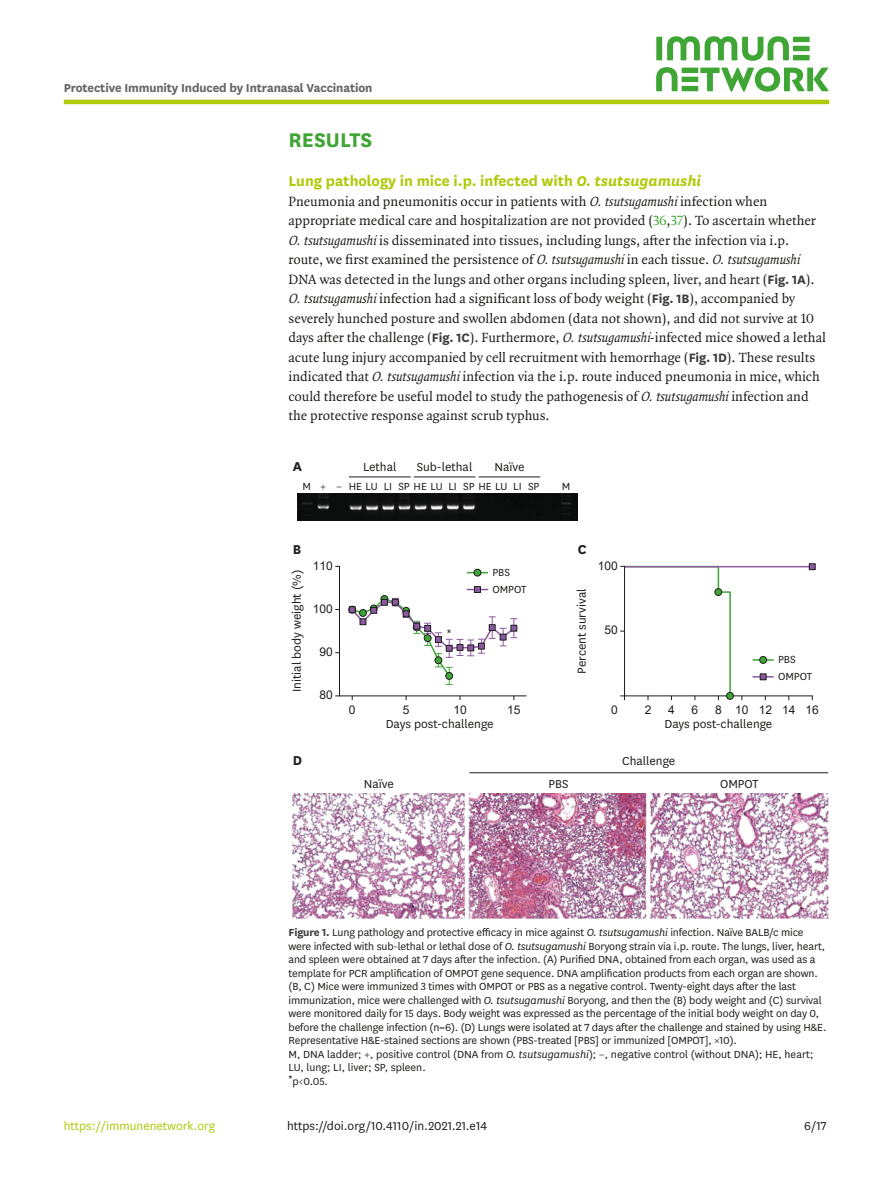
<style>
.page{position:relative;width:893px;height:1191px;background:#fff}
.page>*{position:absolute;margin:0;border:0;box-sizing:border-box;transform-origin:0 0}
.body_title1{font:700 23.1px "National";color:#3fa535}
.body_title2_stacked{font:700 16.5px "National";color:#afca0b}
.t1{font:700 15px "National";color:#1d1d1b}
.body_p_first{font:14.25px/19.5px "Quadraat OT";color:#1d1d1b}
.t2{font:13.5px "National";color:#1d1d1b}
.t3{font:700 13.5px "National";letter-spacing:-.01em;color:#646463}
.t4{font:13.5px "National";color:#afca0b}
.t5{font:12px/13.5px "National";letter-spacing:-.01em;color:#1d1d1b}
.t6{font:12px "Arial";color:#1d1d1b}
.t7{font:11.85px "Arial Unicode MS";color:#1d1d1b}
.s1{font-style:italic}
.s2{color:#3fa535}
.s3{font-family:"National";font-weight:700;color:#3d3d3c}
.s4{font-weight:700;color:#3d3d3c}
.s5{font-family:"Arial Unicode MS";font-size:10.5px}
</style>
<div class="page">
<hr style="left:64px;top:100px;width:765px;height:4px;background:#afca0b">
<svg style="left:656px;top:36px;width:173px;height:56px"></svg>
<img style="left:297px;top:494px;width:281px;height:27px">
<hr style="left:349px;top:476px;width:62px;height:1px;background:#1d1d1b">
<hr style="left:414px;top:476px;width:61px;height:1px;background:#1d1d1b">
<hr style="left:479px;top:476px;width:61px;height:1px;background:#1d1d1b">
<img style="left:292px;top:793px;width:537px;height:125px">
<hr style="left:469px;top:772px;width:359px;height:1px;background:#1d1d1b">
<hr style="left:624px;top:566px;width:188px;height:1px;background:#8b59a0">
<hr style="left:339px;top:566px;width:1px;height:130px;background:#1d1d1b">
<hr style="left:339px;top:695px;width:188px;height:1px;background:#1d1d1b">
<hr style="left:624px;top:695px;width:188px;height:1px;background:#1d1d1b">
<svg style="left:620px;top:565px;width:112px;height:135px"></svg>
<svg style="left:467px;top:572px;width:21px;height:1px"></svg>
<div style="left:474px;top:569px;width:7px;height:7px;background:#3fa535;border:1px solid #1d1d1b;border-radius:50%"></div>
<div style="left:715px;top:588px;width:7px;height:7px;background:#3fa535;border:1px solid #1d1d1b;border-radius:50%"></div>
<div style="left:726px;top:692px;width:8px;height:7px;background:#3fa535;border:1px solid #1d1d1b;border-radius:50%"></div>
<svg style="left:752px;top:659px;width:22px;height:1px"></svg>
<div style="left:759px;top:656px;width:8px;height:7px;background:#3fa535;border:1px solid #1d1d1b;border-radius:50%"></div>
<svg style="left:752px;top:674px;width:22px;height:6px"></svg>
<div style="left:760px;top:673px;width:6px;height:7px;border:1px solid #1d1d1b"></div>
<svg style="left:349px;top:586px;width:168px;height:99px"></svg>
<div style="left:809px;top:563px;width:6px;height:7px;border:1px solid #1d1d1b"></div>
<p class="t3" style="left:64px;top:78px;width:310px">Protective Immunity Induced by Intranasal Vaccination</p>
<p class="body_title1" style="left:289px;top:124px;width:85px">RESULTS</p>
<p class="body_title2_stacked" style="left:289px;top:169px;width:414px">Lung pathology in mice i.p. infected with <span class="s1">O. tsutsugamushi</span></p>
<p class="body_p_first" style="left:289px;top:191px;width:539px">Pneumonia and pneumonitis occur in patients with <span class="s1">O.tsutsugamushi</span>infection when appropriate medical care and hospitalization are not provided (<span class="s2">36</span>,<span class="s2">37</span>). To ascertain whether <span class="s1">O.tsutsugamushi</span>is disseminated into tissues, including lungs, after the infection via i.p. route, we first examined the persistence of <span class="s1">O.tsutsugamushi</span>in each tissue. <span class="s1">O.tsutsugamushi </span>DNA was detected in the lungs and other organs including spleen, liver, and heart (<span class="s3">Fig. 1A</span>).<br><span class="s1">O.tsutsugamushi</span>infection had a significant loss of body weight (<span class="s3">Fig. 1B</span>), accompanied by severely hunched posture and swollen abdomen (data not shown), and did not survive at 10 days after the challenge (<span class="s3">Fig. 1C</span>). Furthermore, <span class="s1">O.tsutsugamushi</span>-infected mice showed a lethal acute lung injury accompanied by cell recruitment with hemorrhage (<span class="s3">Fig. 1D</span>). These results indicated that <span class="s1">O.tsutsugamushi</span>infection via the i.p. route induced pneumonia in mice, which could therefore be useful model to study the pathogenesis of <span class="s1">O.tsutsugamushi</span>infection and the protective response against scrub typhus.</p>
<p class="t1" style="left:293px;top:456px;width:11px">A</p>
<p class="t2" style="left:363px;top:458px;width:35px">Lethal</p>
<p class="t2" style="left:417px;top:458px;width:57px">Sub-lethal</p>
<p class="t2" style="left:494px;top:458px;width:32px">Naïve</p>
<p class="t5" style="left:303px;top:479px;width:238px">M + − HE LU LI SP HE LU LI SP HE LU LI SP</p>
<p class="t5" style="left:562px;top:479px;width:10px">M</p>
<p class="t1" style="left:293px;top:539px;width:10px">B</p>
<p class="t1" style="left:578px;top:539px;width:10px">C</p>
<p class="t2" style="left:288px;top:692px;width:124px;rotate:-90deg">Initial body weight (%)</p>
<p class="t6" style="left:313px;top:557px;width:22px">110</p>
<p class="t6" style="left:313px;top:600px;width:22px">100</p>
<p class="t6" style="left:319px;top:643px;width:15px">90</p>
<p class="t6" style="left:319px;top:686px;width:15px">80</p>
<p class="t7" style="left:447px;top:625px;width:6px">*</p>
<p class="t5" style="left:492px;top:563px;width:36px;line-height:16.8px">PBS<br>OMPOT</p>
<p class="t2" style="left:573px;top:673px;width:87px;rotate:-90deg">Percent survival</p>
<p class="t6" style="left:598px;top:557px;width:22px">100</p>
<p class="t6" style="left:604px;top:622px;width:15px">50</p>
<p class="t5" style="left:778px;top:650px;width:36px;line-height:16.8px">PBS<br>OMPOT</p>
<p class="t6" style="left:349px;top:701px;width:8px">0</p>
<p class="t6" style="left:403px;top:701px;width:8px">5</p>
<p class="t6" style="left:453px;top:701px;width:15px">10</p>
<p class="t6" style="left:507px;top:701px;width:15px">15</p>
<p class="t2" style="left:386px;top:715px;width:109px">Days post-challenge</p>
<p class="t6" style="left:611px;top:701px;width:8px">0</p>
<p class="t6" style="left:806px;top:701px;width:15px">16</p>
<p class="t6" style="left:645px;top:701px;width:8px">2</p>
<p class="t6" style="left:668px;top:701px;width:8px">4</p>
<p class="t6" style="left:692px;top:701px;width:8px">6</p>
<p class="t6" style="left:715px;top:701px;width:82px">8 10 12 14</p>
<p class="t2" style="left:664px;top:715px;width:109px">Days post-challenge</p>
<p class="t1" style="left:293px;top:750px;width:11px">D</p>
<p class="t2" style="left:622px;top:752px;width:55px">Challenge</p>
<p class="t2" style="left:364px;top:775px;width:32px">Naïve</p>
<p class="t2" style="left:549px;top:775px;width:21px">PBS</p>
<p class="t2" style="left:720px;top:775px;width:40px">OMPOT</p>
<p class="t4" style="left:64px;top:1116px;width:153px">https://immunenetwork.org</p>
<p class="t5" style="left:289px;top:925px;width:539px"><span class="s4">Figure 1.</span> Lung pathology and protective efficacy in mice against <span class="s1">O. tsutsugamushi</span> infection. Naïve BALB/c mice were infected with sub-lethal or lethal dose of <span class="s1">O. tsutsugamushi</span> Boryong strain via i.p. route. The lungs, liver, heart, and spleen were obtained at 7 days after the infection. (A) Purified DNA, obtained from each organ, was used as a template for PCR amplification of OMPOT gene sequence. DNA amplification products from each organ are shown. (B, C) Mice were immunized 3 times with OMPOT or PBS as a negative control. Twenty-eight days after the last immunization, mice were challenged with <span class="s1">O. tsutsugamushi</span> Boryong, and then the (B) body weight and (C) survival were monitored daily for 15 days. Body weight was expressed as the percentage of the initial body weight on day 0, before the challenge infection (n=6). (D) Lungs were isolated at 7 days after the challenge and stained by using H&amp;E.<br>Representative H&amp;E-stained sections are shown (PBS-treated [PBS] or immunized [OMPOT], ×10).<br>M, DNA ladder; +, positive control (DNA from <span class="s1">O. tsutsugamushi</span>); −, negative control (without DNA); HE, heart; LU, lung; LI, liver; SP, spleen.<br><span class="s5">*</span>p&lt;0.05.</p>
<p class="t2" style="left:287px;top:1116px;width:202px">https://doi.org/10.4110/in.2021.21.e14</p>
<p class="t2" style="left:804px;top:1116px;width:24px">6/17</p>
</div>
